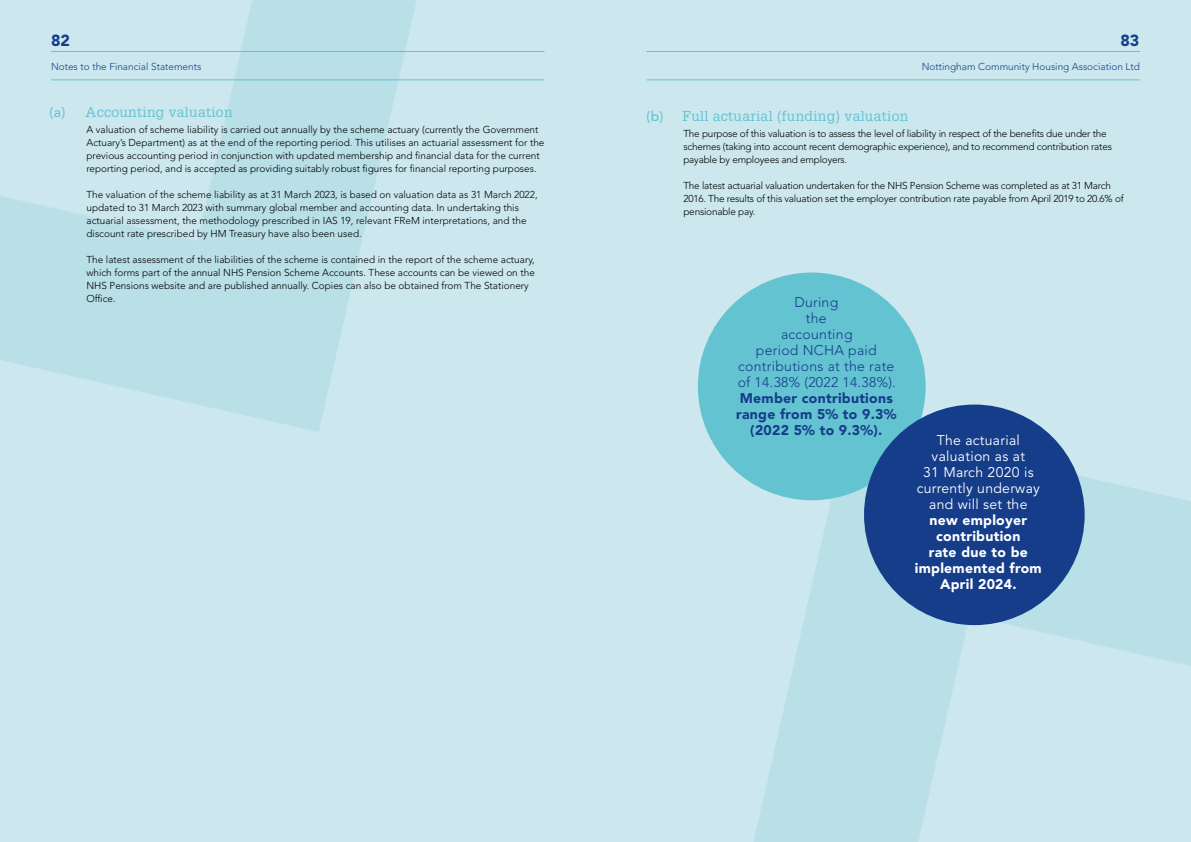
<style>
.page{position:relative;width:1191px;height:842px;background:#cce8ee}
.page>*{position:absolute;margin:0;border:0;box-sizing:border-box;transform-origin:0 0}
.t1{font:900 16px "Avenir LT Std";color:#153d8a}
.Bubble_text_light_blue{font:300 14px/16px "Avenir LT Std";letter-spacing:.02em;color:#153d8a;text-align:center}
.Bubble_text_light_blue-2{font:14px/16px "Avenir LT Std";letter-spacing:.02em;color:#fff;text-align:center}
.t2{font:14px "Glypha LT Std";letter-spacing:.02em;color:#63c3d1}
.Notes{font:300 10px/13px "Avenir LT Std";color:#000}
.Notes-2{font:300 10px/13px "Avenir LT Std";letter-spacing:-.02em;color:#000}
.t3{font:300 10px "Avenir LT Std";color:#153d8a}
.s1{font-family:"Avenir LT Std";font-weight:500}
.s2{font-weight:900}
</style>
<div class="page">
<img style="left:753px;top:423px;width:438px;height:419px">
<hr style="left:646px;top:79px;width:494px;height:1px;background:#63c3d1">
<hr style="left:646px;top:51px;width:494px;height:1px;background:#63c3d1">
<hr style="left:51px;top:79px;width:493px;height:1px;background:#63c3d1">
<hr style="left:51px;top:51px;width:493px;height:1px;background:#63c3d1">
<div style="left:698px;top:273px;width:227px;height:227px;background:#63c3d1;border-radius:50%"></div>
<div style="left:864px;top:405px;width:220px;height:220px;background:#153d8a;border-radius:50%"></div>
<p class="t1" style="left:51px;top:31px;width:20px">82</p>
<p class="t1" style="left:1120px;top:31px;width:20px">83</p>
<p class="t3" style="left:51px;top:61px;width:152px">Notes to the Financial Statements</p>
<p class="t2" style="left:50px;top:103px;width:184px"><span class="s1">(a)</span> Accounting valuation</p>
<p class="Notes" style="left:86px;top:123px;width:459px">A valuation of scheme liability is carried out annually by the scheme actuary (currently the Government Actuary’s Department) as at the end of the reporting period. This utilises an actuarial assessment for the previous accounting period in conjunction with updated membership and financial data for the current reporting period, and is accepted as providing suitably robust figures for financial reporting purposes.</p>
<p class="Notes" style="left:86px;top:188px;width:452px">The valuation of the scheme liability as at 31 March 2023, is based on valuation data as 31 March 2022, updated to 31 March 2023 with summary global member and accounting data. In undertaking this actuarial assessment, the methodology prescribed in IAS 19, relevant FReM interpretations, and the discount rate prescribed by HM Treasury have also been used.</p>
<p class="Notes" style="left:86px;top:253px;width:450px">The latest assessment of the liabilities of the scheme is contained in the report of the scheme actuary, which forms part of the annual NHS Pension Scheme Accounts. These accounts can be viewed on the NHS Pensions website and are published annually. Copies can also be obtained from The Stationery Office.</p>
<p class="t3" style="left:921px;top:61px;width:220px">Nottingham Community Housing Association Ltd</p>
<p class="t2" style="left:646px;top:107px;width:263px"><span class="s1">(b)</span> Full actuarial (funding) valuation</p>
<p class="Notes-2" style="left:683px;top:127px;width:430px">The purpose of this valuation is to assess the level of liability in respect of the benefits due under the schemes (taking into account recent demographic experience), and to recommend contribution rates payable by employees and employers.</p>
<p class="Notes-2" style="left:683px;top:179px;width:442px">The latest actuarial valuation undertaken for the NHS Pension Scheme was completed as at 31 March<br>2016. The results of this valuation set the employer contribution rate payable from April 2019 to 20.6% of pensionable pay.</p>
<p class="Bubble_text_light_blue" style="left:736px;top:294px;width:162px">During<br>the<br>accounting<br>period NCHA paid contributions at the rate of 14.38% (2022 14.38%).<br><span class="s2">Member contributions range from 5% to 9.3% (2022 5% to 9.3%).</span></p>
<p class="Bubble_text_light_blue-2" style="left:915px;top:433px;width:128px">The actuarial valuation as at<br>31 March 2020 is currently underway and will set the <span class="s2">new employer contribution<br>rate due to be implemented from<br>April 2024.</span></p>
</div>
